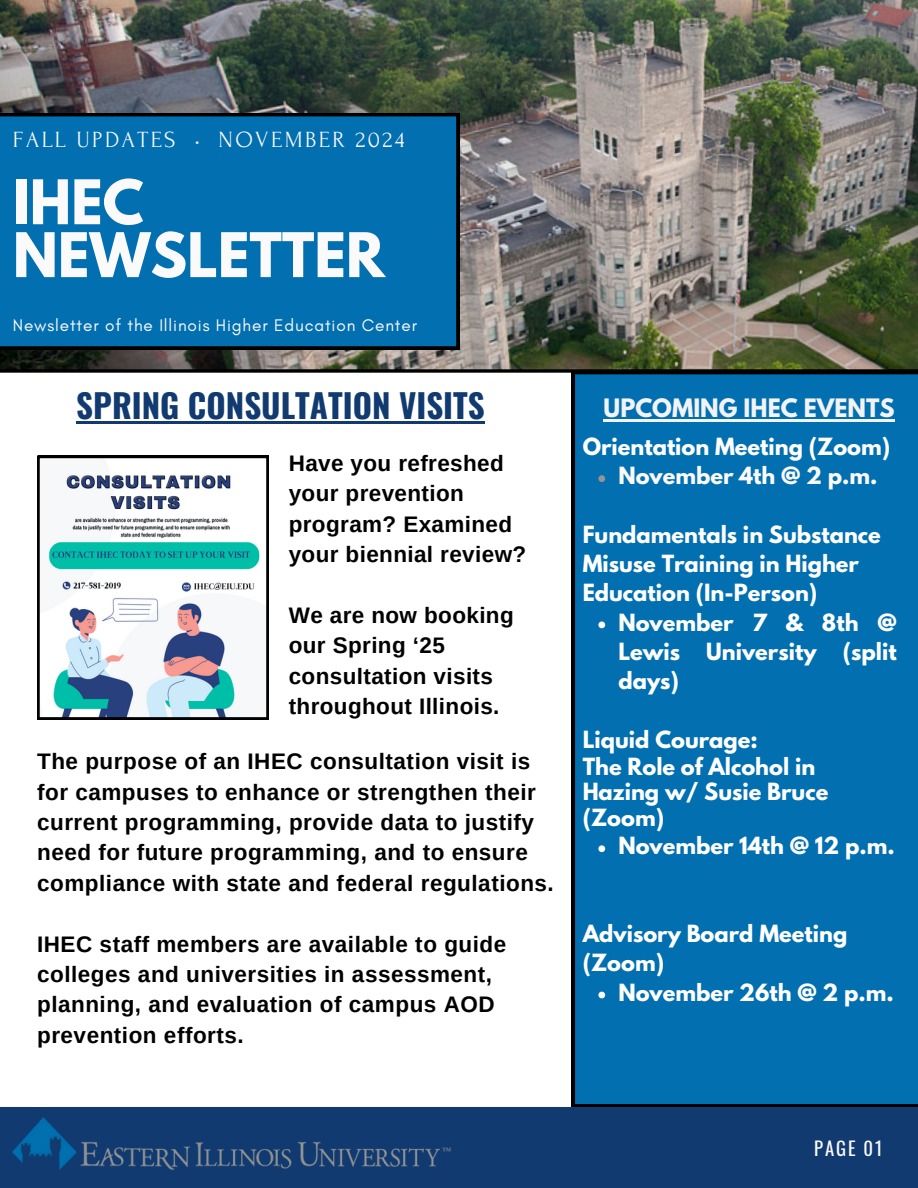
<style>
.page{position:relative;width:918px;height:1188px;background:#fff}
.page>*{position:absolute;margin:0;border:0;box-sizing:border-box;transform-origin:0 0}
.t1{font:700 54.45px/52.8px "League Spartan";color:#fafafa}
.t2{font:700 33px "Oswald";color:#113b70}
.t3{font:23.25px "Forum";letter-spacing:.1em;color:#fafafa}
.t4{font:700 22.5px/30.3px "Arimo";letter-spacing:.025em;color:#000}
.t5{font:700 22.5px "League Spartan";color:#f1f3f5}
.t6{font:700 21px/29.2px "League Spartan";color:#fff}
.t7{font:700 21px "League Spartan";color:#fafafa}
.t8{font:18.75px "Oswald";letter-spacing:.1em;color:#fafafa}
.t9{font:17.1px "Glacial Indifference";letter-spacing:.05em;color:#fafafa}
</style>
<div class="page">
<div style="left:572px;top:373px;width:346px;height:734px;background:#026fb1"></div>
<img style="left:0;top:0;width:918px;height:369px">
<div style="left:0;top:113px;width:460px;height:236px;background:#026fb1"></div>
<div style="left:0;top:1107px;width:918px;height:81px;background:#113b70"></div>
<img style="left:13px;top:1118px;width:438px;height:51px">
<svg style="left:0;top:369px;width:918px;height:4px;fill:#000"></svg>
<svg style="left:38px;top:456px;width:230px;height:263px"></svg>
<svg style="left:598px;top:475px;width:7px;height:7px"></svg>
<svg style="left:598px;top:622px;width:7px;height:6px"></svg>
<svg style="left:598px;top:845px;width:7px;height:7px"></svg>
<svg style="left:598px;top:992px;width:7px;height:6px"></svg>
<div style="left:595px;top:393px;width:309px;height:37px;background:#026fb1;border-radius:9px"></div>
<hr style="left:604px;top:420px;width:291px;height:2px;background:#f1f3f5">
<hr style="left:76px;top:422px;width:409px;height:2px;background:#113b70">
<h3 class="t3" style="left:13px;top:127px;width:393px">FALL UPDATES • NOVEMBER 2024</h3>
<p class="t1" style="left:13px;top:183px;width:374px">IHEC<br>NEWSLETTER</p>
<h2 class="t9" style="left:13px;top:315px;width:406px">Newsletter of the Illinois Higher Education Center</h2>
<p class="t2" style="left:76px;top:380px;width:410px">SPRING CONSULTATION VISITS</p>
<h5 class="t5" style="left:604px;top:397px;width:293px">UPCOMING IHEC EVENTS</h5>
<p class="t4" style="left:289px;top:448px;width:239px">Have you refreshed your prevention program? Examined your biennial review?</p>
<p class="t4" style="left:289px;top:600px;width:227px">We are now booking our Spring ‘25 consultation visits throughout Illinois.</p>
<h5 class="t4" style="left:37px;top:746px;width:518px">The purpose of an IHEC consultation visit is for campuses to enhance or strengthen their current programming, provide data to justify need for future programming, and to ensure compliance with state and federal regulations.</h5>
<h5 class="t4" style="left:37px;top:929px;width:471px">IHEC staff members are available to guide colleges and universities in assessment, planning, and evaluation of campus AOD prevention efforts.</h5>
<p class="t6" style="left:583px;top:435px;width:309px">Orientation Meeting (Zoom)</p>
<h5 class="t7" style="left:618px;top:465px;width:261px">November 4th @ 2 p.m.</h5>
<p class="t6" style="left:583px;top:522px;width:300px">Fundamentals in Substance<br>Misuse Training in Higher<br>Education (In-Person)</p>
<h5 class="t6" style="left:618px;top:610px;width:280px;text-align:justify">November 7 &amp; 8th @ Lewis University (split days)</h5>
<p class="t6" style="left:583px;top:729px;width:247px;line-height:26.2px">Liquid Courage:<br>The Role of Alcohol in<br>Hazing w/ Susie Bruce (Zoom)</p>
<h5 class="t6" style="left:618px;top:834px;width:278px">November 14th @ 12 p.m.</h5>
<p class="t6" style="left:583px;top:922px;width:266px">Advisory Board Meeting (Zoom)</p>
<h5 class="t6" style="left:618px;top:980px;width:277px">November 26th @ 2 p.m.</h5>
<h5 class="t8" style="left:814px;top:1133px;width:70px">PAGE 01</h5>
</div>
